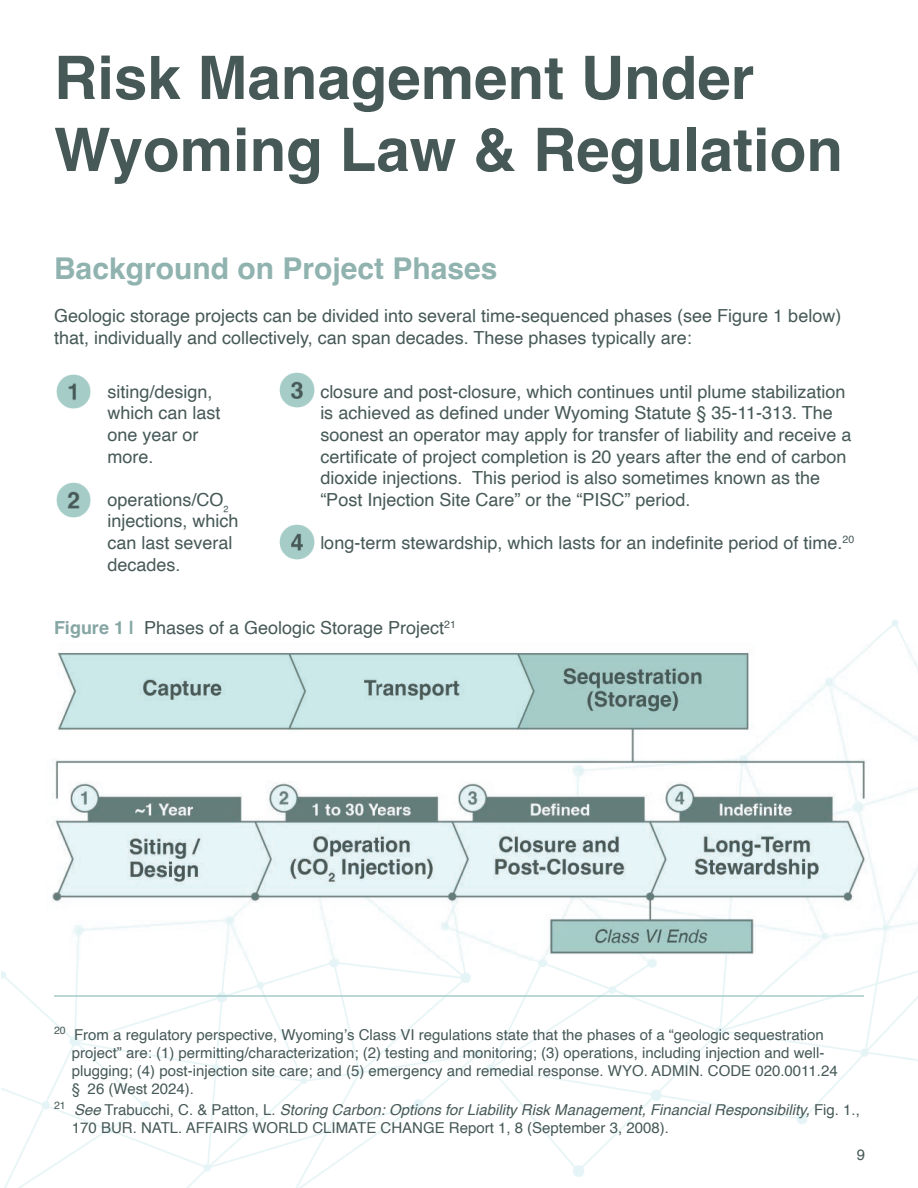
<style>
.page{position:relative;width:918px;height:1188px;background:#fff}
.page>*{position:absolute;margin:0;border:0;box-sizing:border-box;transform-origin:0 0}
.t1{font:700 60px/72px "Helvetica";color:#465957}
.t2{font:700 30px "Helvetica";color:#90b3b0}
.t3{font:18px/21.6px "Helvetica";color:#465957}
.t4{font:15px/18px "Helvetica";color:#465957}
.s1{font-weight:700;color:#85a6a3}
.s2{font-style:italic}
</style>
<div class="page">
<img style="left:2px;top:960px;width:916px;height:228px">
<img style="left:51px;top:644px;width:867px;height:316px">
<hr style="left:54px;top:995px;width:810px;height:2px;background:#a5ccc9">
<img style="left:279px;top:372px;width:36px;height:36px">
<img style="left:279px;top:524px;width:36px;height:36px">
<img style="left:56px;top:374px;width:35px;height:35px">
<img style="left:56px;top:482px;width:35px;height:36px">
<h1 class="t1" style="left:54px;top:49px;width:791px">Risk Management Under<br>Wyoming Law &amp; Regulation</h1>
<h2 class="t2" style="left:54px;top:250px;width:445px">Background on Project Phases</h2>
<p class="t3" style="left:54px;top:306px;width:789px">Geologic storage projects can be divided into several time-sequenced phases (see Figure 1 below) that, individually and collectively, can span decades. These phases typically are:</p>
<p class="t3" style="left:108px;top:381px;width:115px">siting/design, which can last one year or more.</p>
<p class="t3" style="left:108px;top:489px;width:133px">operations/CO₂ injections, which can last several decades.</p>
<p class="t3" style="left:320px;top:381px;width:533px">closure and post-closure, which continues until plume stabilization is achieved as defined under Wyoming Statute § 35-11-313. The soonest an operator may apply for transfer of liability and receive a certificate of project completion is 20 years after the end of carbon dioxide injections. This period is also sometimes known as the “Post Injection Site Care” or the “PISC” period.</p>
<p class="t3" style="left:320px;top:532px;width:535px">long-term stewardship, which lasts for an indefinite period of time.<sup>20</sup></p>
<p class="t3" style="left:54px;top:618px;width:403px"><span class="s1">Figure 1 |</span> Phases of a Geologic Storage Project<sup>21</sup></p>
<p class="t4" style="left:72px;top:1026px;width:767px;text-indent:-18px"><sup>20</sup> From a regulatory perspective, Wyoming’s Class VI regulations state that the phases of a “geologic sequestration project” are: (1) permitting/characterization; (2) testing and monitoring; (3) operations, including injection and well&shy;plugging; (4) post-injection site care; and (5) emergency and remedial response. WYO. ADMIN. CODE 020.0011.24 § 26 (West 2024).</p>
<p class="t4" style="left:72px;top:1101px;width:790px;text-indent:-18px"><sup>21</sup> <span class="s2">See</span> Trabucchi, C. &amp; Patton, L. <span class="s2">Storing Carbon: Options for Liability Risk Management, Financial Responsibility,</span> Fig. 1.,<br>170 BUR. NATL. AFFAIRS WORLD CLIMATE CHANGE Report 1, 8 (September 3, 2008).</p>
<p class="t4" style="left:857px;top:1147px;width:10px">9</p>
</div>
